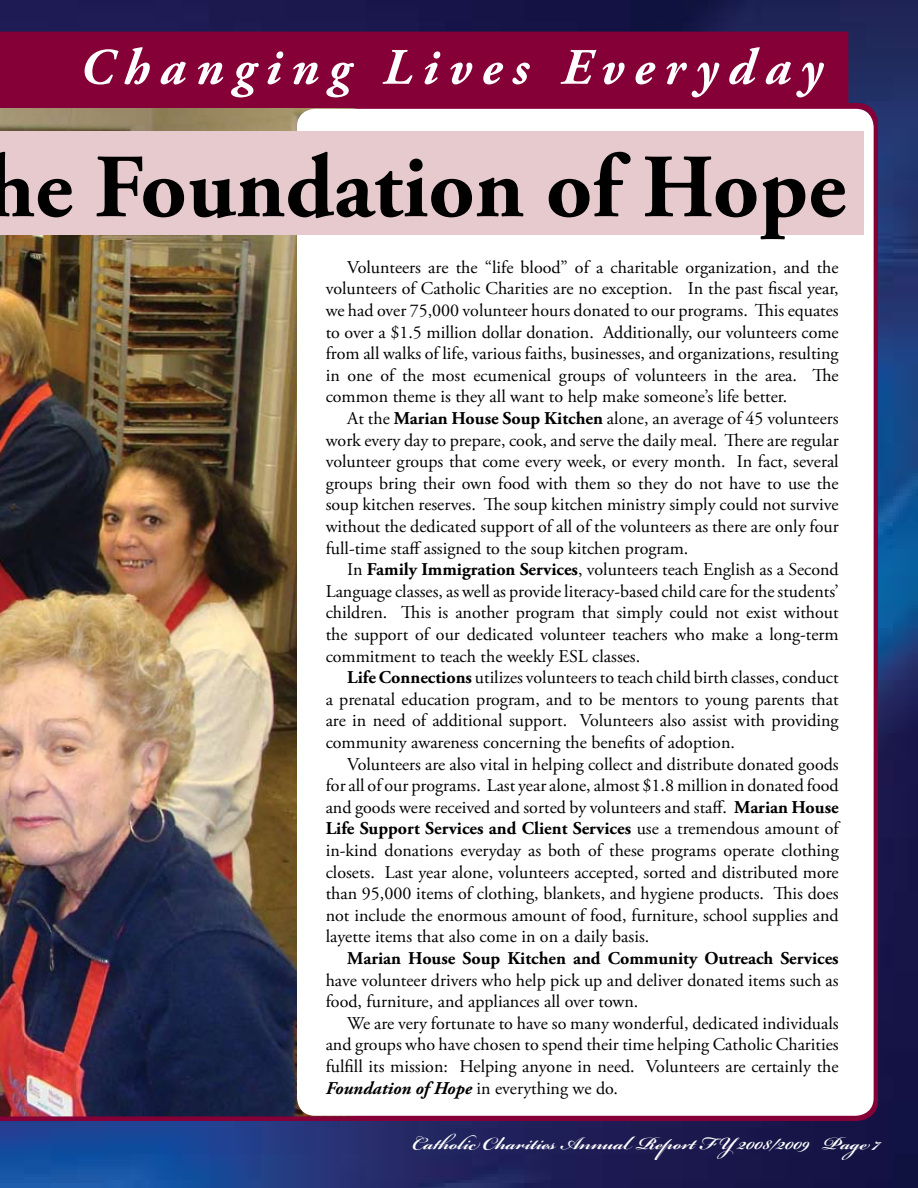
<style>
.page{position:relative;width:918px;height:1188px;background:#fff}
.page>*{position:absolute;margin:0;border:0;box-sizing:border-box;transform-origin:0 0}
.t1{font:700 90px "Adobe Garamond Pro";color:#000}
.t2{font:italic 700 51px "Adobe Garamond Pro";letter-spacing:.2em;color:#fff}
.t3{font:700 27px "Bickham Script Pro";color:#fff}
.t4{font:18px/21.6px "Adobe Garamond Pro";color:#000;text-align:justify}
.t5{font:700 18px "Adobe Garamond Pro";color:#000}
.s1{font-weight:700}
.s2{font-weight:700;font-style:italic}
</style>
<div class="page">
<img style="left:0;top:0;width:918px;height:1188px">
<div style="left:1px;top:32px;width:847px;height:71px;background:#860038"></div>
<svg style="left:0;top:32px;width:1px;height:71px"></svg>
<img style="left:0;top:108px;width:368px;height:1008px">
<div style="left:297px;top:109px;width:577px;height:1007px;background:#fff;border-radius:18px"></div>
<div style="left:0;top:132px;width:864px;height:103px;background:#e7cacd"></div>
<h2 class="t2" style="left:80px;top:38px;width:744px">Changing Lives Everyday</h2>
<h1 class="t1" style="left:35px;top:135px;width:812px">e Foundation of Hope</h1>
<p class="t4" style="left:326px;top:257px;width:515px;text-indent:22px">Volunteers are the “life blood” of a charitable organization, and the volunteers of Catholic Charities are no exception. In the past fiscal year, we had over 75,000 volunteer hours donated to our programs. This equates to over a $1.5 million dollar donation. Additionally, our volunteers come from all walks of life, various faiths, businesses, and organizations, resulting in one of the most ecumenical groups of volunteers in the area. The common theme is they all want to help make someone’s life better.</p>
<p class="t4" style="left:326px;top:408px;width:515px;text-indent:22px">At the <span class="s1">Marian House Soup Kitchen</span> alone, an average of 45 volunteers work every day to prepare, cook, and serve the daily meal. There are regular volunteer groups that come every week, or every month. In fact, several groups bring their own food with them so they do not have to use the soup kitchen reserves. The soup kitchen ministry simply could not survive without the dedicated support of all of the volunteers as there are only four full-time staff assigned to the soup kitchen program.</p>
<p class="t4" style="left:326px;top:559px;width:515px;text-indent:22px">In <span class="s1">Family Immigration Services</span>, volunteers teach English as a Second Language classes, as well as provide literacy-based child care for the students’ children. This is another program that simply could not exist without the support of our dedicated volunteer teachers who make a long-term commitment to teach the weekly ESL classes.</p>
<p class="t4" style="left:326px;top:667px;width:514px;text-indent:22px"><span class="s1">Life Connections</span> utilizes volunteers to teach child birth classes, conduct a prenatal education program, and to be mentors to young parents that are in need of additional support. Volunteers also assist with providing community awareness concerning the benefits of adoption.</p>
<p class="t4" style="left:326px;top:754px;width:515px;text-indent:22px">Volunteers are also vital in helping collect and distribute donated goods for all of our programs. Last year alone, almost $1.8 million in donated food and goods were received and sorted by volunteers and staff. <span class="s1">Marian House Life Support Services and Client Services</span> use a tremendous amount of in-kind donations everyday as both of these programs operate clothing closets. Last year alone, volunteers accepted, sorted and distributed more than 95,000 items of clothing, blankets, and hygiene products. This does not include the enormous amount of food, furniture, school supplies and layette items that also come in on a daily basis.</p>
<p class="t5" style="left:347px;top:948px;width:493px">Marian House Soup Kitchen and Community Outreach Services</p>
<p class="t4" style="left:326px;top:970px;width:514px">have volunteer drivers who help pick up and deliver donated items such as food, furniture, and appliances all over town.</p>
<p class="t4" style="left:326px;top:1013px;width:514px;text-indent:22px">We are very fortunate to have so many wonderful, dedicated individuals and groups who have chosen to spend their time helping Catholic Charities fulfill its mission: Helping anyone in need. Volunteers are certainly the <span class="s2">Foundation of Hope</span> in everything we do.</p>
<h3 class="t3" style="left:412px;top:1123px;width:469px">Catholic Charities Annual Report F Y 2008/2009 Page 7</h3>
</div>
